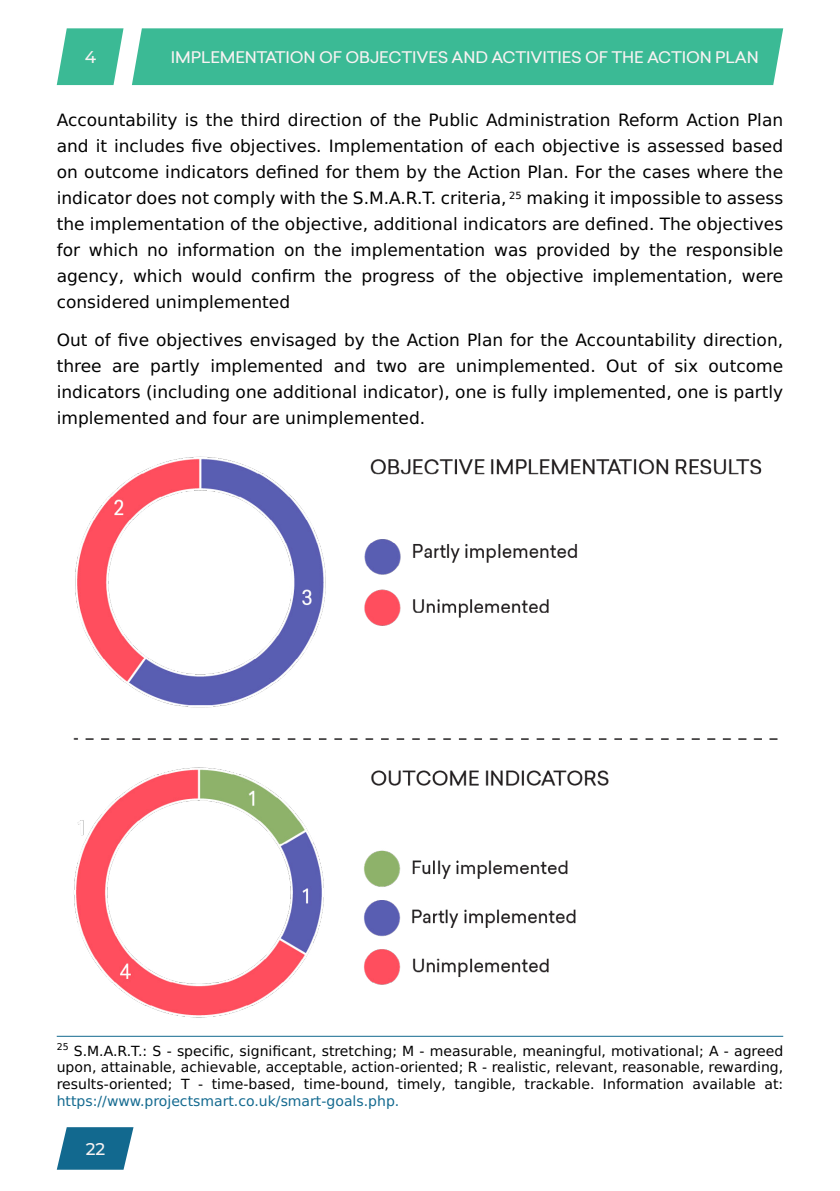
<style>
.page{position:relative;width:840px;height:1191px;background:#fff}
.page>*{position:absolute;margin:0;border:0;box-sizing:border-box;transform-origin:0 0}
.t1{font:17px/26px "DejaVu Sans";color:#000;text-align:justify}
.t2{font:500 17px "Montserrat";color:#f7f2f2}
.t3{font:500 16px "TBC Contractica";letter-spacing:-.01em;color:#f7f2f2}
.t4{font:14px/16.8px "DejaVu Sans";color:#000;text-align:justify}
.t5{font:14px "DejaVu Sans";color:#12698f}
</style>
<div class="page">
<div style="left:132px;top:28px;width:650px;height:57px;background:#3bba95"></div>
<svg style="left:57px;top:28px;width:66px;height:57px;background:#57c4a4"></svg>
<svg style="left:57px;top:1127px;width:76px;height:42px;background:#2f7b9d"></svg>
<hr style="left:57px;top:1035px;width:725px;height:1px;background:#12698f">
<img style="left:73px;top:456px;width:705px;height:562px">
<p class="t2" style="left:85px;top:45px;width:13px">4</p>
<p class="t3" style="left:171px;top:45px;width:589px">IMPLEMENTATION OF OBJECTIVES AND ACTIVITIES OF THE ACTION PLAN</p>
<p class="t1" style="left:57px;top:107px;width:727px">Accountability is the third direction of the Public Administration Reform Action Plan and it includes five objectives. Implementation of each objective is assessed based on outcome indicators defined for them by the Action Plan. For the cases where the indicator does not comply with the S.M.A.R.T. criteria, <sup>25</sup> making it impossible to assess the implementation of the objective, additional indicators are defined. The objectives for which no information on the implementation was provided by the responsible agency, which would confirm the progress of the objective implementation, were considered unimplemented</p>
<p class="t1" style="left:57px;top:327px;width:727px">Out of five objectives envisaged by the Action Plan for the Accountability direction, three are partly implemented and two are unimplemented. Out of six outcome indicators (including one additional indicator), one is fully implemented, one is partly implemented and four are unimplemented.</p>
<p class="t4" style="left:57px;top:1042px;width:727px"><sup>25</sup> S.M.A.R.T.: S - specific, significant, stretching; M - measurable, meaningful, motivational; A - agreed upon, attainable, achievable, acceptable, action-oriented; R - realistic, relevant, reasonable, rewarding, results-oriented; T - time-based, time-bound, timely, tangible, trackable. Information available at:</p>
<p class="t5" style="left:57px;top:1092px;width:344px">https://www.projectsmart.co.uk/smart-goals.php.</p>
<p class="t2" style="left:86px;top:1136px;width:21px">22</p>
</div>
